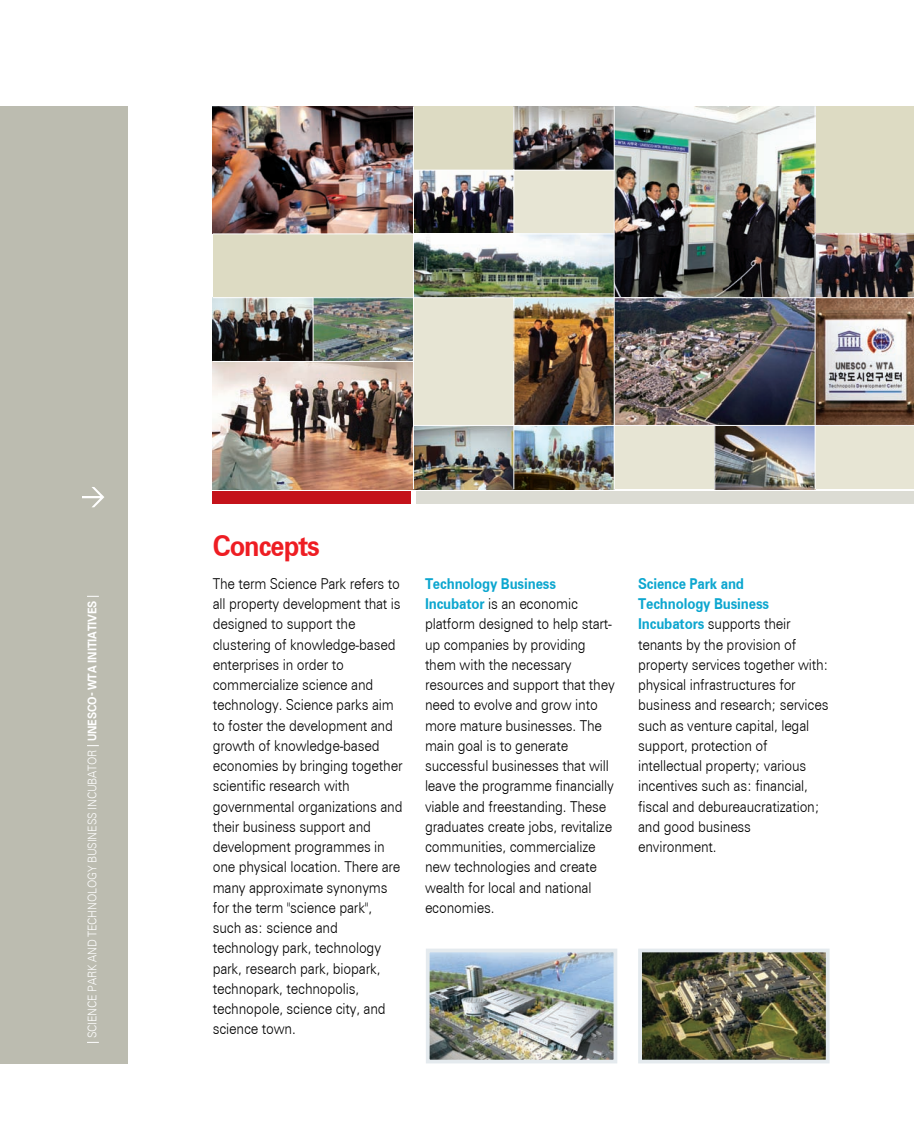
<style>
.page{position:relative;width:914px;height:1127px;background:#fff}
.page>*{position:absolute;margin:0;border:0;box-sizing:border-box;transform-origin:0 0}
.t1{font:700 28.5px "Zurich BT";letter-spacing:-.04em;color:#ee1d23;scale:.91 1}
.t2{font:300 15px/20.2px "Zurich BT";letter-spacing:-.01em;color:#000;scale:.9 1}
.t3{font:300 12px "Zurich BT";letter-spacing:-.015em;color:#fff;scale:.91 1}
.s1{font-weight:700}
.s2{font-weight:700;color:#0ca6cf}
</style>
<div class="page">
<div style="left:413px;top:106px;width:101px;height:64px;background:#dddbc3"></div>
<img style="left:514px;top:106px;width:100px;height:64px">
<div style="left:815px;top:106px;width:99px;height:64px;background:#dddbc3"></div>
<img style="left:414px;top:171px;width:99px;height:62px">
<div style="left:514px;top:170px;width:301px;height:64px;background:#e7e5d4"></div>
<div style="left:815px;top:170px;width:99px;height:64px;background:#dddbc3"></div>
<div style="left:213px;top:234px;width:200px;height:64px;background:#dddbc3"></div>
<img style="left:815px;top:235px;width:99px;height:62px">
<img style="left:213px;top:298px;width:100px;height:63px">
<img style="left:314px;top:298px;width:99px;height:63px">
<div style="left:413px;top:298px;width:101px;height:63px;background:#e7e5d4"></div>
<img style="left:514px;top:298px;width:100px;height:127px">
<img style="left:514px;top:426px;width:100px;height:63px">
<div style="left:614px;top:425px;width:100px;height:64px;background:#e7e5d4"></div>
<img style="left:715px;top:426px;width:99px;height:63px">
<div style="left:815px;top:425px;width:99px;height:64px;background:#e7e5d4"></div>
<img style="left:213px;top:106px;width:200px;height:128px">
<img style="left:414px;top:235px;width:200px;height:62px">
<img style="left:615px;top:106px;width:199px;height:191px">
<img style="left:213px;top:362px;width:200px;height:127px">
<img style="left:414px;top:426px;width:99px;height:63px">
<hr style="left:213px;top:234px;width:401px;height:1px;background:#fff">
<hr style="left:413px;top:170px;width:201px;height:1px;background:#fff">
<hr style="left:513px;top:106px;width:1px;height:128px;background:#fff">
<img style="left:615px;top:298px;width:199px;height:127px">
<img style="left:815px;top:298px;width:99px;height:127px">
<hr style="left:213px;top:297px;width:701px;height:1px;background:#fff">
<hr style="left:814px;top:106px;width:1px;height:384px;background:#fff">
<div style="left:416px;top:491px;width:498px;height:13px;background:#dcdcd4"></div>
<div style="left:0;top:106px;width:128px;height:957px;background:#bcbcb0"></div>
<div style="left:213px;top:491px;width:198px;height:13px;background:#c4121a"></div>
<svg style="left:87px;top:1042px;width:12px;height:1px"></svg>
<svg style="left:87px;top:745px;width:12px;height:1px"></svg>
<svg style="left:87px;top:596px;width:12px;height:1px"></svg>
<img style="left:431px;top:953px;width:181px;height:105px">
<div style="left:426px;top:948px;width:191px;height:115px;border:4px solid #e4eaee"></div>
<img style="left:643px;top:953px;width:181px;height:105px">
<div style="left:638px;top:948px;width:191px;height:115px;border:4px solid #e4eaee"></div>
<svg style="left:83px;top:487px;width:21px;height:20px"></svg>
<div style="left:413px;top:361px;width:101px;height:64px;background:#e7e5d4"></div>
<hr style="left:513px;top:298px;width:1px;height:191px;background:#fff">
<hr style="left:413px;top:106px;width:1px;height:383px;background:#fff">
<hr style="left:614px;top:106px;width:1px;height:384px;background:#fff">
<hr style="left:414px;top:425px;width:500px;height:1px;background:#fff">
<p class="t3" style="left:85px;top:1038px;width:482px;rotate:-90deg">SCIENCE PARK AND TECHNOLOGY BUSINESS INCUBATOR <span class="s1">UNESCO- WTA INITIATIVES</span></p>
<h1 class="t1" style="left:213px;top:529px;width:119px">Concepts</h1>
<p class="t2" style="left:213px;top:573px;width:212px">The term Science Park refers to all property development that is designed to support the clustering of knowledge-based enterprises in order to commercialize science and technology. Science parks aim to foster the development and growth of knowledge-based economies by bringing together scientific research with governmental organizations and their business support and development programmes in one physical location. There are many approximate synonyms for the term "science park", such as: science and technology park, technology park, research park, biopark, technopark, technopolis, technopole, science city, and science town.</p>
<p class="t2" style="left:425px;top:573px;width:212px"><span class="s2">Technology Business<br>Incubator</span> is an economic platform designed to help start&shy;up companies by providing them with the necessary resources and support that they need to evolve and grow into more mature businesses. The main goal is to generate successful businesses that will leave the programme financially viable and freestanding. These graduates create jobs, revitalize communities, commercialize new technologies and create wealth for local and national economies.</p>
<p class="t2" style="left:638px;top:573px;width:213px"><span class="s2">Science Park and<br>Technology Business<br>Incubators</span> supports their tenants by the provision of property services together with: physical infrastructures for business and research; services such as venture capital, legal support, protection of intellectual property; various incentives such as: financial, fiscal and debureaucratization; and good business environment.</p>
</div>
